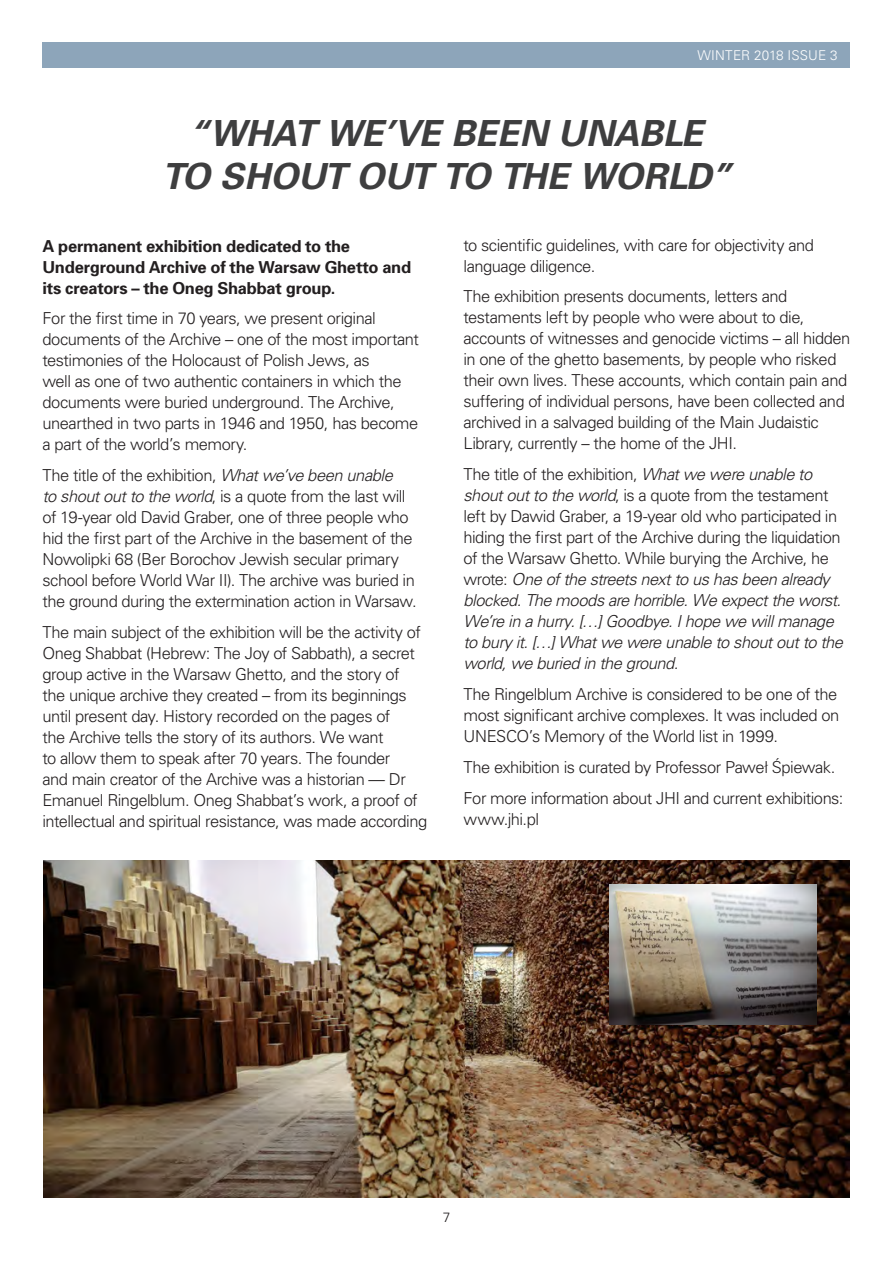
<style>
.page{position:relative;width:893px;height:1263px;background:#fff}
.page>*{position:absolute;margin:0;border:0;box-sizing:border-box;transform-origin:0 0}
.t1{font:italic 700 36px/43.2px "Univers";letter-spacing:-.01em;color:#3e3e3f;text-align:center}
.t2{font:300 16.5px/21px "Univers CE";letter-spacing:-.03em;color:#231f20}
.t3{font:italic 300 16.5px/21px "Univers";letter-spacing:-.03em;color:#231f20}
.t4{font:700 16.5px/21px "Univers";letter-spacing:-.015em;color:#231f20}
.t5{font:300 13.5px "Univers CE";letter-spacing:.01em;color:#fff}
.t6{font:300 13.5px "Univers CE";color:#231f20}
.s1{font-family:"Univers";font-style:italic}
.s2{font-family:"Univers CE";font-style:normal}
</style>
<div class="page">
<div style="left:43px;top:43px;width:807px;height:25px;background:#8da5ba"></div>
<img style="left:44px;top:860px;width:805px;height:338px">
<img style="left:609px;top:884px;width:207px;height:141px">
<p class="t5" style="left:697px;top:48px;width:142px">WINTER 2018 ISSUE 3</p>
<p class="t1" style="left:162px;top:111px;width:570px">“WHAT WE’VE BEEN UNABLE<br>TO SHOUT OUT TO THE WORLD”</p>
<p class="t4" style="left:43px;top:235px;width:370px">A permanent exhibition dedicated to the<br>Underground Archive of the Warsaw Ghetto and its creators – the Oneg Shabbat group.</p>
<p class="t2" style="left:43px;top:308px;width:378px">For the first time in 70 years, we present original documents of the Archive – one of the most important testimonies of the Holocaust of Polish Jews, as<br>well as one of two authentic containers in which the documents were buried underground. The Archive, unearthed in two parts in 1946 and 1950, has become a part of the world’s memory.</p>
<p class="t2" style="left:43px;top:465px;width:376px">The title of the exhibition, <span class="s1">What we’ve been unable<br>to shout out to the world</span>, is a quote from the last will of 19-year old David Graber, one of three people who hid the first part of the Archive in the basement of the Nowolipki 68 (Ber Borochov Jewish secular primary school before World War II). The archive was buried in the ground during the extermination action in Warsaw.</p>
<p class="t2" style="left:43px;top:622px;width:386px">The main subject of the exhibition will be the activity of Oneg Shabbat (Hebrew: The Joy of Sabbath), a secret group active in the Warsaw Ghetto, and the story of<br>the unique archive they created – from its beginnings until present day. History recorded on the pages of<br>the Archive tells the story of its authors. We want<br>to allow them to speak after 70 years. The founder<br>and main creator of the Archive was a historian — Dr Emanuel Ringelblum. Oneg Shabbat’s work, a proof of intellectual and spiritual resistance, was made according</p>
<p class="t2" style="left:463px;top:235px;width:352px">to scientific guidelines, with care for objectivity and language diligence.</p>
<p class="t2" style="left:463px;top:286px;width:388px">The exhibition presents documents, letters and testaments left by people who were about to die, accounts of witnesses and genocide victims – all hidden in one of the ghetto basements, by people who risked their own lives. These accounts, which contain pain and suffering of individual persons, have been collected and archived in a salvaged building of the Main Judaistic Library, currently – the home of the JHI.</p>
<p class="t3" style="left:463px;top:463px;width:381px"><span class="s2">The title of the exhibition,</span> What we were unable to shout out to the world<span class="s2">, is a quote from the testament left by Dawid Graber, a 19-year old who participated in hiding the first part of the Archive during the liquidation of the Warsaw Ghetto. While burying the Archive, he wrote:</span> One of the streets next to us has been already blocked. The moods are horrible. We expect the worst.<br>We’re in a hurry. […] Goodbye. I hope we will manage to bury it. […] What we were unable to shout out to the world, we buried in the ground.</p>
<p class="t2" style="left:463px;top:684px;width:377px">The Ringelblum Archive is considered to be one of the most significant archive complexes. It was included on<br>UNESCO’s Memory of the World list in 1999.</p>
<p class="t2" style="left:463px;top:757px;width:373px">The exhibition is curated by Professor Paweł Śpiewak.</p>
<p class="t2" style="left:463px;top:788px;width:381px">For more information about JHI and current exhibitions: www.jhi.pl</p>
<p class="t6" style="left:443px;top:1210px;width:9px">7</p>
</div>
